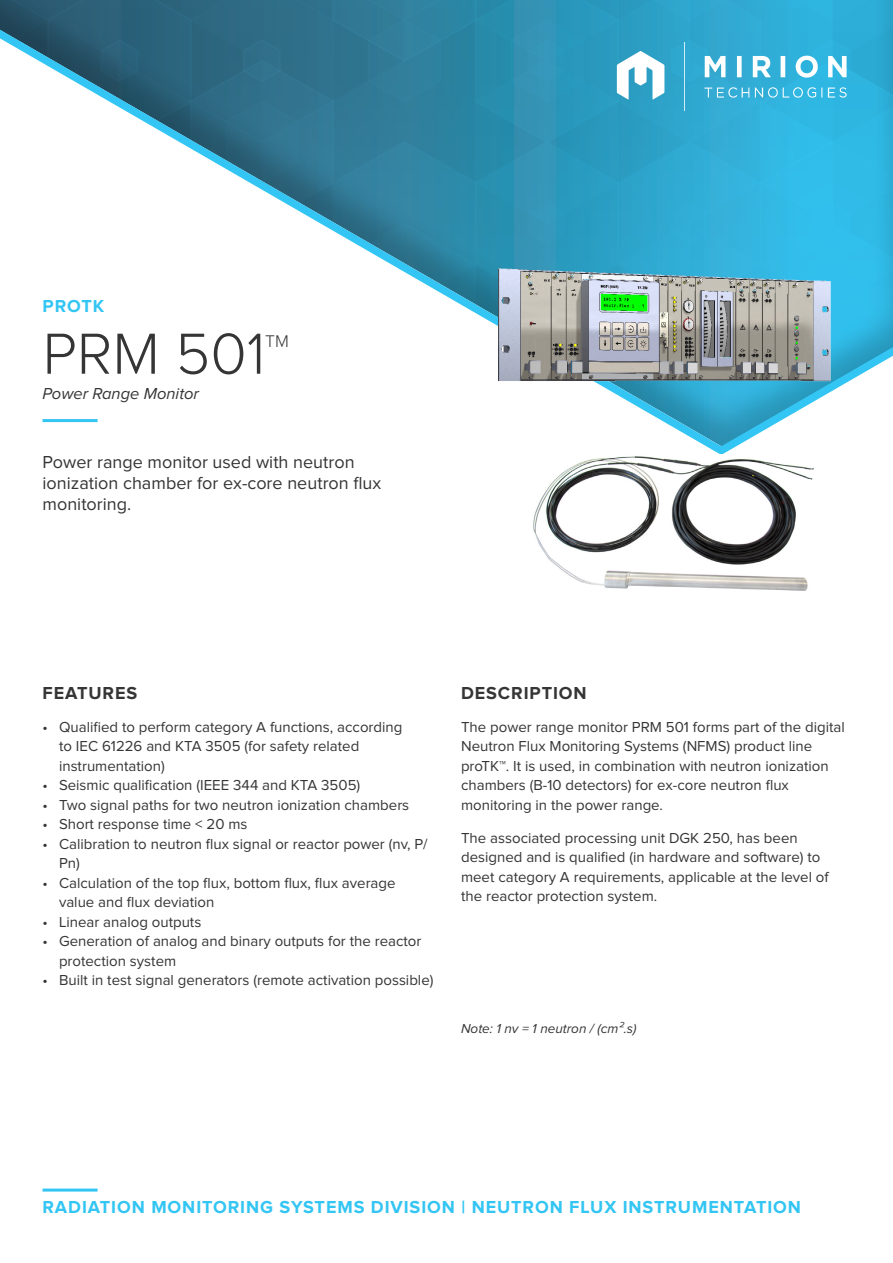
<style>
.page{position:relative;width:893px;height:1263px;background:#fff}
.page>*{position:absolute;margin:0;border:0;box-sizing:border-box;transform-origin:0 0}
.Main_Header{font:300 60px "Proxima Nova";color:#363536}
.Body_Copy{font:18px/21px "Proxima Nova";color:#363536}
.Small_Header_Blue{font:700 18px "Proxima Nova";letter-spacing:.05em;color:#33c5f3}
.Small_Header_Grey{font:700 18px "Proxima Nova";letter-spacing:.05em;color:#363536}
.Main_Header-2{font:300 17.55px "Proxima Nova";color:#363536}
.subheader{font:italic 16.5px "Proxima Nova";color:#363536}
.Body_Copy_Descriptio{font:15px/19.5px "Proxima Nova";color:#363536}
.Body_Copy_Descriptio-2{font:italic 13.5px "Proxima Nova";color:#363536}
</style>
<div class="page">
<svg style="left:0;top:0;width:893px;height:454px"></svg>
<img style="left:612px;top:43px;width:238px;height:67px">
<hr style="left:43px;top:419px;width:55px;height:3px;background:#33c5f3">
<hr style="left:43px;top:1188px;width:55px;height:3px;background:#33c5f3">
<img style="left:498px;top:267px;width:334px;height:115px">
<img style="left:533px;top:456px;width:280px;height:135px">
<p class="Small_Header_Blue" style="left:43px;top:298px;width:63px">PROTK</p>
<p class="Main_Header" style="left:43px;top:326px;width:224px">PRM 501</p>
<p class="Main_Header-2" style="left:265px;top:333px;width:25px">TM</p>
<p class="subheader" style="left:43px;top:386px;width:158px">Power Range Monitor</p>
<p class="Body_Copy" style="left:43px;top:452px;width:340px">Power range monitor used with neutron ionization chamber for ex-core neutron flux monitoring.</p>
<p class="Small_Header_Grey" style="left:43px;top:685px;width:96px">FEATURES</p>
<p class="Small_Header_Grey" style="left:461px;top:685px;width:127px">DESCRIPTION</p>
<p class="Body_Copy_Descriptio" style="left:59px;top:718px;width:345px;text-indent:-16px">• Qualified to perform category A functions, according to IEC 61226 and KTA 3505 (for safety related instrumentation)</p>
<p class="Body_Copy_Descriptio" style="left:43px;top:776px;width:319px">• Seismic qualification (IEEE 344 and KTA 3505)</p>
<p class="Body_Copy_Descriptio" style="left:43px;top:796px;width:368px">• Two signal paths for two neutron ionization chambers</p>
<p class="Body_Copy_Descriptio" style="left:43px;top:815px;width:207px">• Short response time &lt; 20 ms</p>
<p class="Body_Copy_Descriptio" style="left:59px;top:835px;width:370px;text-indent:-16px">• Calibration to neutron flux signal or reactor power (nv, P/<br>Pn)</p>
<p class="Body_Copy_Descriptio" style="left:59px;top:874px;width:338px;text-indent:-16px">• Calculation of the top flux, bottom flux, flux average value and flux deviation</p>
<p class="Body_Copy_Descriptio" style="left:43px;top:913px;width:160px">• Linear analog outputs</p>
<p class="Body_Copy_Descriptio" style="left:59px;top:932px;width:364px;text-indent:-16px">• Generation of analog and binary outputs for the reactor protection system</p>
<p class="Body_Copy_Descriptio" style="left:43px;top:971px;width:392px">• Built in test signal generators (remote activation possible)</p>
<p class="Body_Copy_Descriptio" style="left:461px;top:718px;width:385px">The power range monitor PRM 501 forms part of the digital Neutron Flux Monitoring Systems (NFMS) product line proTK™. It is used, in combination with neutron ionization chambers (B-10 detectors) for ex-core neutron flux monitoring in the power range.</p>
<p class="Body_Copy_Descriptio" style="left:461px;top:829px;width:369px">The associated processing unit DGK 250, has been designed and is qualified (in hardware and software) to meet category A requirements, applicable at the level of the reactor protection system.</p>
<p class="Body_Copy_Descriptio-2" style="left:461px;top:1023px;width:177px">Note: 1 nv = 1 neutron / (cm².s)</p>
<p class="Small_Header_Blue" style="left:43px;top:1199px;width:760px">RADIATION MONITORING SYSTEMS DIVISION | NEUTRON FLUX INSTRUMENTATION</p>
</div>
